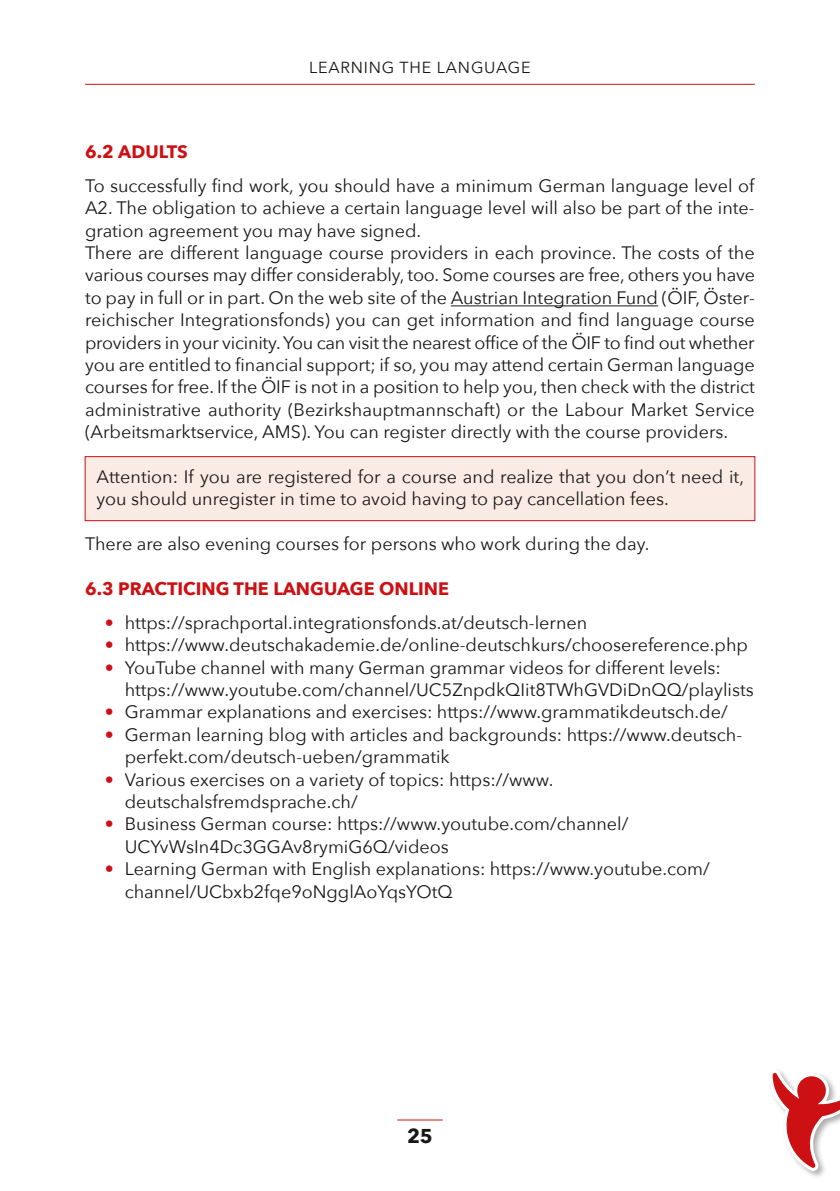
<style>
.page{position:relative;width:840px;height:1191px;background:#fff}
.page>*{position:absolute;margin:0;border:0;box-sizing:border-box;transform-origin:0 0}
.t1{font:700 20px "Avenir Next";color:#181716}
.t2{font:18px/22.4px "Avenir Next";color:#181716}
.t3{font:700 18px "Avenir Next";color:#cd1013}
.t4{font:16px "Avenir Next";letter-spacing:.05em;color:#181716}
.s1{color:#cd1013}
</style>
<div class="page">
<div style="left:767px;top:1068px;width:72px;height:111px;background:#181716;opacity:.35"></div>
<svg style="left:768px;top:1069px;width:71px;height:102px"></svg>
<hr style="left:397px;top:1119px;width:45px;height:1px;background:#cd1013">
<hr style="left:85px;top:84px;width:669px;height:1px;background:#cd1013">
<hr style="left:450px;top:305px;width:207px;height:1px;background:#181716">
<div style="left:85px;top:456px;width:669px;height:64px;background:#faebe4"></div>
<div style="left:85px;top:456px;width:669px;height:65px;border:1px solid #cd1013"></div>
<p class="t4" style="left:309px;top:54px;width:223px">LEARNING THE LANGUAGE</p>
<p class="t3" style="left:85px;top:136px;width:104px">6.2 ADULTS</p>
<p class="t2" style="left:85px;top:174px;width:671px">To successfully find work, you should have a minimum German language level of A2. The obligation to achieve a certain language level will also be part of the inte&shy;gration agreement you may have signed.<br>There are different language course providers in each province. The costs of the various courses may differ considerably, too. Some courses are free, others you have to pay in full or in part. On the web site of the Austrian Integration Fund (ÖIF, Öster&shy;reichischer Integrationsfonds) you can get information and find language course providers in your vicinity.You can visit the nearest office of the ÖIF to find out whether you are entitled to financial support; if so, you may attend certain German language courses for free. If the ÖIF is not in a position to help you, then check with the district administrative authority (Bezirkshauptmannschaft) or the Labour Market Service (Arbeitsmarktservice, AMS). You can register directly with the course providers.</p>
<p class="t2" style="left:96px;top:465px;width:648px">Attention: If you are registered for a course and realize that you don’t need it, you should unregister in time to avoid having to pay cancellation fees.</p>
<p class="t2" style="left:85px;top:532px;width:565px">There are also evening courses for persons who work during the day.</p>
<p class="t3" style="left:85px;top:573px;width:365px">6.3 PRACTICING THE LANGUAGE ONLINE</p>
<p class="t2" style="left:105px;top:610px;width:483px"><span class="s1">•</span> https://sprachportal.integrationsfonds.at/deutsch-lernen</p>
<p class="t2" style="left:105px;top:633px;width:644px"><span class="s1">•</span> https://www.deutschakademie.de/online-deutschkurs/choosereference.php</p>
<p class="t2" style="left:125px;top:655px;width:630px;text-indent:-20px"><span class="s1">•</span> YouTube channel with many German grammar videos for different levels: https://www.youtube.com/channel/UC5ZnpdkQIit8TWhGVDiDnQQ/playlists</p>
<p class="t2" style="left:105px;top:700px;width:624px"><span class="s1">•</span> Grammar explanations and exercises: https://www.grammatikdeutsch.de/</p>
<p class="t2" style="left:125px;top:722px;width:618px;text-indent:-20px"><span class="s1">•</span> German learning blog with articles and backgrounds: https://www.deutsch&shy;perfekt.com/deutsch-ueben/grammatik</p>
<p class="t2" style="left:125px;top:767px;width:430px;text-indent:-20px"><span class="s1">•</span> Various exercises on a variety of topics: https://www. deutschalsfremdsprache.ch/</p>
<p class="t2" style="left:125px;top:812px;width:505px;text-indent:-20px"><span class="s1">•</span> Business German course: https://www.youtube.com/channel/<br>UCYvWsIn4Dc3GGAv8rymiG6Q/videos</p>
<p class="t2" style="left:125px;top:857px;width:586px;text-indent:-20px"><span class="s1">•</span> Learning German with English explanations: https://www.youtube.com/ channel/UCbxb2fqe9oNgglAoYqsYOtQ</p>
<p class="t1" style="left:407px;top:1118px;width:27px">25</p>
</div>
